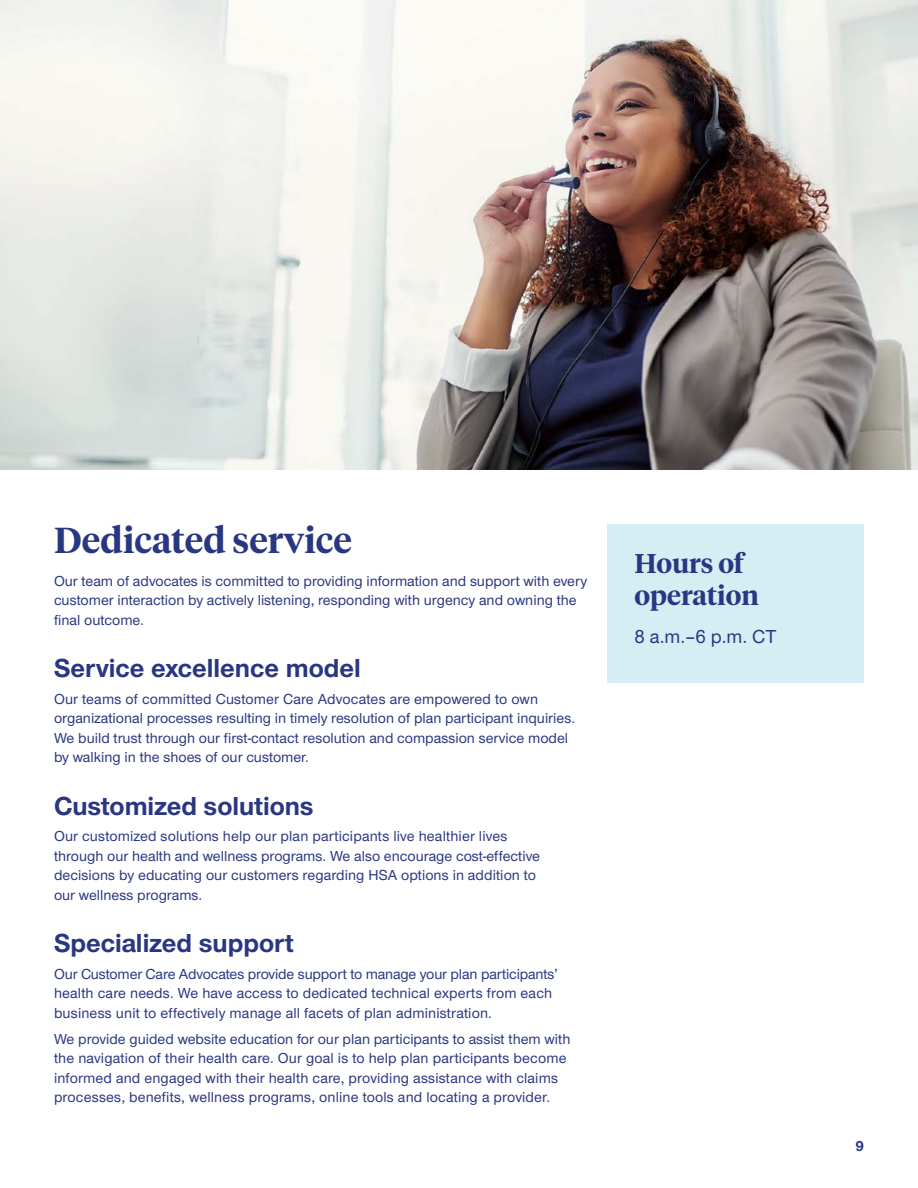
<style>
.page{position:relative;width:918px;height:1188px;background:#fff}
.page>*{position:absolute;margin:0;border:0;box-sizing:border-box;transform-origin:0 0}
.H3{font:600 36px "UHC Serif Headline";color:#293682}
.H4-Sans{font:700 27px "UHC Sans";color:#293682}
.H4{font:600 27px/32.4px "UHC Serif Headline";color:#293682}
.Lead_In{font:500 19.5px "UHC Sans";color:#293682}
.Body{font:500 15px/19.5px "UHC Sans";color:#293682}
.H6-Sans{font:700 15px "UHC Sans";color:#293682}
</style>
<div class="page">
<div style="left:608px;top:525px;width:256px;height:158px;background:#d5eef4"></div>
<img style="left:0;top:0;width:918px;height:470px">
<p class="H3" style="left:54px;top:515px;width:299px">Dedicated service</p>
<p class="Body" style="left:54px;top:570px;width:535px">Our team of advocates is committed to providing information and support with every customer interaction by actively listening, responding with urgency and owning the final outcome.</p>
<p class="H4-Sans" style="left:54px;top:650px;width:308px">Service excellence model</p>
<p class="Body" style="left:54px;top:688px;width:523px">Our teams of committed Customer Care Advocates are empowered to own organizational processes resulting in timely resolution of plan participant inquiries.<br>We build trust through our first-contact resolution and compassion service model by walking in the shoes of our customer.</p>
<p class="H4-Sans" style="left:54px;top:788px;width:261px">Customized solutions</p>
<p class="Body" style="left:54px;top:826px;width:487px">Our customized solutions help our plan participants live healthier lives through our health and wellness programs. We also encourage cost-effective decisions by educating our customers regarding HSA options in addition to our wellness programs.</p>
<p class="H4-Sans" style="left:54px;top:925px;width:241px">Specialized support</p>
<p class="Body" style="left:54px;top:963px;width:505px">Our Customer Care Advocates provide support to manage your plan participants’ health care needs. We have access to dedicated technical experts from each business unit to effectively manage all facets of plan administration.</p>
<p class="Body" style="left:54px;top:1028px;width:518px">We provide guided website education for our plan participants to assist them with the navigation of their health care. Our goal is to help plan participants become informed and engaged with their health care, providing assistance with claims processes, benefits, wellness programs, online tools and locating a provider.</p>
<p class="H4" style="left:634px;top:546px;width:126px">Hours of operation</p>
<p class="Lead_In" style="left:634px;top:623px;width:143px">8 a.m.–6 p.m. CT</p>
<p class="H6-Sans" style="left:855px;top:1136px;width:10px">9</p>
</div>
